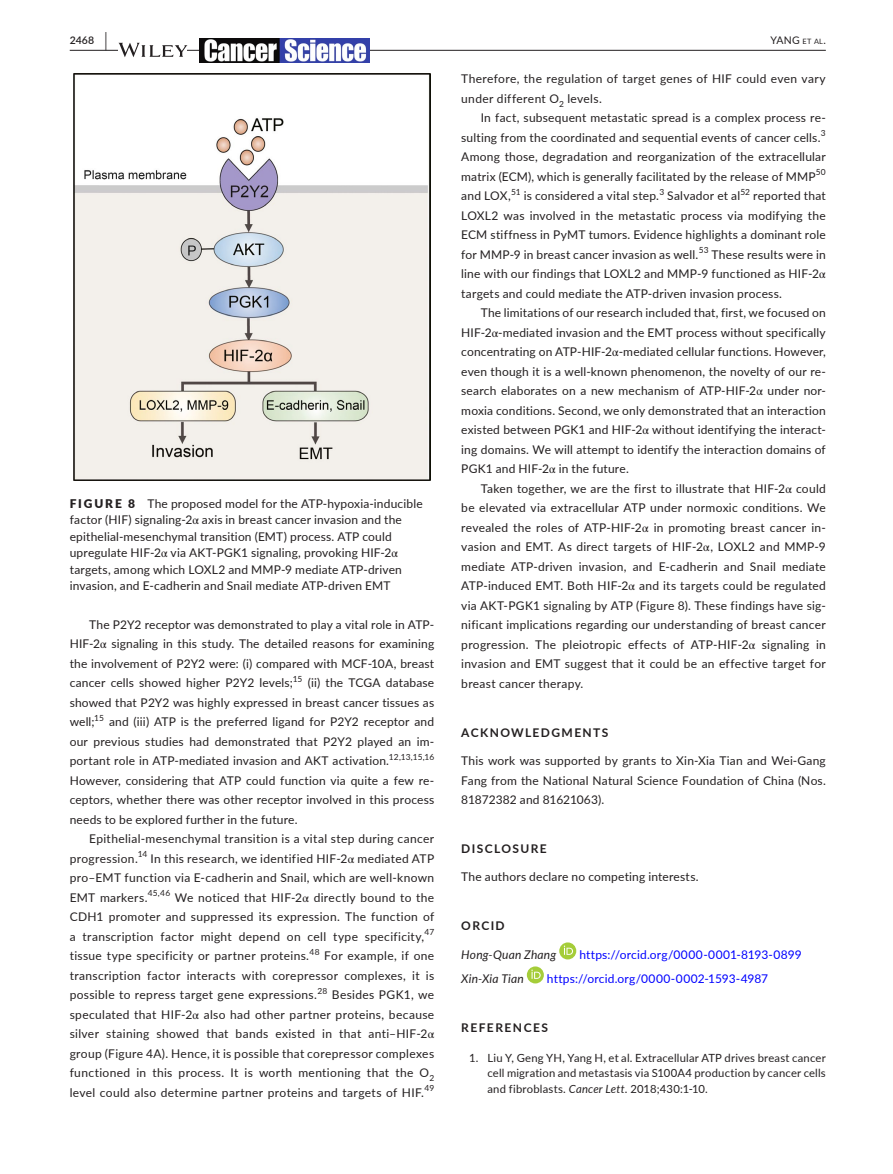
<style>
.page{position:relative;width:893px;height:1174px;background:#fff}
.page>*{position:absolute;margin:0;border:0;box-sizing:border-box;transform-origin:0 0}
.t1{font:12px/19.5px "Lato";letter-spacing:.015em;color:#231f20;text-align:justify}
.t2{font:12px "Lato";letter-spacing:.01em;color:#00f}
.t3{font:700 12px "Lato";letter-spacing:.115em;color:#231f20}
.t4{font:italic 12px "Lato";letter-spacing:.015em;color:#231f20}
.t5{font:11.25px/15.8px "Lato";letter-spacing:.02em;color:#231f20;text-align:justify}
.t6{font:10.5px "Lato";color:#231f20}
.t7{font:600 10.5px "Lato";color:#231f20}
.t8{font:8.4px "Lato";letter-spacing:.015em;color:#231f20}
.s1{font-size:19.5px}
.s2{font-size:7.35px}
.s3{font-weight:900}
.s4{font-family:"STIX"}
.s5{font-style:italic}
</style>
<div class="page">
<hr style="left:70px;top:50px;width:756px;height:1px;background:#231f20">
<svg style="left:119px;top:43px;width:68px;height:14px"></svg>
<img style="left:199px;top:38px;width:171px;height:24px">
<svg style="left:559px;top:942px;width:17px;height:17px"></svg>
<svg style="left:564px;top:945px;width:9px;height:9px"></svg>
<svg style="left:527px;top:966px;width:17px;height:17px"></svg>
<svg style="left:531px;top:969px;width:10px;height:9px"></svg>
<img style="left:73px;top:73px;width:358px;height:408px">
<p class="t7" style="left:70px;top:33px;width:39px">2468 <span class="s1">|</span></p>
<p class="t6" style="left:770px;top:33px;width:57px">YANG <span class="s2">et al</span>.</p>
<p class="t1" style="left:70px;top:495px;width:354px;line-height:16.5px;text-align:left"><span class="s3">FIGURE 8</span> The proposed model for the ATP‐hypoxia‐inducible factor (HIF) signaling‐2<span class="s4">α</span> axis in breast cancer invasion and the epithelial‐mesenchymal transition (EMT) process. ATP could upregulate HIF‐2<span class="s4">α</span> via AKT‐PGK1 signaling, provoking HIF‐2<span class="s4">α </span>targets, among which LOXL2 and MMP‐9 mediate ATP‐driven invasion, and E‐cadherin and Snail mediate ATP‐driven EMT</p>
<p class="t1" style="left:70px;top:614px;width:366px;text-align:left;text-indent:20px">The P2Y2 receptor was demonstrated to play a vital role in ATP‐ HIF‐2<span class="s4">α</span> signaling in this study. The detailed reasons for examining the involvement of P2Y2 were: (i) compared with MCF‐10A, breast cancer cells showed higher P2Y2 levels;</p>
<p class="t8" style="left:293px;top:672px;width:11px">15</p>
<p class="t1" style="left:70px;top:672px;width:366px;text-indent:238px">(ii) the TCGA database showed that P2Y2 was highly expressed in breast cancer tissues as well;</p>
<p class="t8" style="left:94px;top:711px;width:11px">15</p>
<p class="t1" style="left:70px;top:711px;width:366px;text-indent:39px">and (iii) ATP is the preferred ligand for P2Y2 receptor and our previous studies had demonstrated that P2Y2 played an im&shy;portant role in ATP‐mediated invasion and AKT activation.</p>
<p class="t8" style="left:389px;top:750px;width:47px">12,13,15,16</p>
<p class="t1" style="left:70px;top:770px;width:366px">However, considering that ATP could function via quite a few re&shy;ceptors, whether there was other receptor involved in this process needs to be explored further in the future.</p>
<p class="t1" style="left:70px;top:828px;width:366px;text-indent:20px">Epithelial‐mesenchymal transition is a vital step during cancer progression.<sup>14</sup> In this research, we identified HIF‐2<span class="s4">α</span> mediated ATP pro–EMT function via E‐cadherin and Snail, which are well‐known EMT markers.<sup>45,46</sup> We noticed that HIF‐2<span class="s4">α</span> directly bound to the CDH1 promoter and suppressed its expression. The function of a transcription factor might depend on cell type specificity,<sup>47 </sup>tissue type specificity or partner proteins.<sup>48</sup> For example, if one transcription factor interacts with corepressor complexes, it is possible to repress target gene expressions.<sup>28</sup> Besides PGK1, we speculated that HIF‐2<span class="s4">α</span> also had other partner proteins, because silver staining showed that bands existed in that anti–HIF‐2<span class="s4">α </span>group (Figure 4A). Hence, it is possible that corepressor complexes functioned in this process. It is worth mentioning that the O<sub>2 </sub>level could also determine partner proteins and targets of HIF.</p>
<p class="t8" style="left:424px;top:1082px;width:11px">49</p>
<p class="t1" style="left:461px;top:68px;width:366px">Therefore, the regulation of target genes of HIF could even vary under different O<sub>2</sub> levels.</p>
<p class="t1" style="left:461px;top:107px;width:366px;text-indent:20px">In fact, subsequent metastatic spread is a complex process re&shy;sulting from the coordinated and sequential events of cancer cells.<sup>3<br></sup>Among those, degradation and reorganization of the extracellular matrix (ECM), which is generally facilitated by the release of MMP<sup>50 </sup>and LOX,<sup>51</sup> is considered a vital step.<sup>3</sup> Salvador et al<sup>52</sup> reported that LOXL2 was involved in the metastatic process via modifying the ECM stiffness in PyMT tumors. Evidence highlights a dominant role for MMP‐9 in breast cancer invasion as well.<sup>53</sup> These results were in line with our findings that LOXL2 and MMP‐9 functioned as HIF‐2<span class="s4">α </span>targets and could mediate the ATP‐driven invasion process.</p>
<p class="t1" style="left:461px;top:302px;width:366px;text-indent:20px">The limitations of our research included that, first, we focused on HIF‐2<span class="s4">α</span>‐mediated invasion and the EMT process without specifically concentrating on ATP‐HIF‐2<span class="s4">α</span>‐mediated cellular functions. However, even though it is a well‐known phenomenon, the novelty of our re&shy;search elaborates on a new mechanism of ATP‐HIF‐2<span class="s4">α</span> under nor&shy;moxia conditions. Second, we only demonstrated that an interaction existed between PGK1 and HIF‐2<span class="s4">α</span> without identifying the interact&shy;ing domains. We will attempt to identify the interaction domains of PGK1 and HIF‐2<span class="s4">α</span> in the future.</p>
<p class="t1" style="left:461px;top:478px;width:366px;text-indent:19px">Taken together, we are the first to illustrate that HIF‐2<span class="s4">α</span> could be elevated via extracellular ATP under normoxic conditions. We revealed the roles of ATP‐HIF‐2<span class="s4">α</span> in promoting breast cancer in&shy;vasion and EMT. As direct targets of HIF‐2<span class="s4">α</span>, LOXL2 and MMP‐9 mediate ATP‐driven invasion, and E‐cadherin and Snail mediate ATP‐induced EMT. Both HIF‐2<span class="s4">α</span> and its targets could be regulated via AKT‐PGK1 signaling by ATP (Figure 8). These findings have sig&shy;nificant implications regarding our understanding of breast cancer progression. The pleiotropic effects of ATP‐HIF‐2<span class="s4">α</span> signaling in invasion and EMT suggest that it could be an effective target for breast cancer therapy.</p>
<p class="t3" style="left:461px;top:723px;width:148px">ACKNOWLEDGMENTS</p>
<p class="t1" style="left:461px;top:750px;width:366px">This work was supported by grants to Xin‐Xia Tian and Wei‐Gang Fang from the National Natural Science Foundation of China (Nos.<br>81872382 and 81621063).</p>
<p class="t3" style="left:461px;top:839px;width:87px">DISCLOSURE</p>
<p class="t1" style="left:461px;top:866px;width:239px">The authors declare no competing interests.</p>
<p class="t3" style="left:461px;top:917px;width:45px">ORCID</p>
<p class="t4" style="left:461px;top:946px;width:96px">Hong‐Quan Zhang</p>
<p class="t2" style="left:579px;top:946px;width:224px">https://orcid.org/0000-0001-8193-0899</p>
<p class="t4" style="left:461px;top:970px;width:64px">Xin‐Xia Tian</p>
<p class="t2" style="left:547px;top:970px;width:223px">https://orcid.org/0000-0002-1593-4987</p>
<p class="t3" style="left:461px;top:1019px;width:88px">REFERENCES</p>
<p class="t5" style="left:487px;top:1049px;width:340px;text-indent:-18px">1. Liu Y, Geng YH, Yang H, et al. Extracellular ATP drives breast cancer cell migration and metastasis via S100A4 production by cancer cells and fibroblasts. <span class="s5">Cancer Lett</span>. 2018;430:1‐10.</p>
</div>
